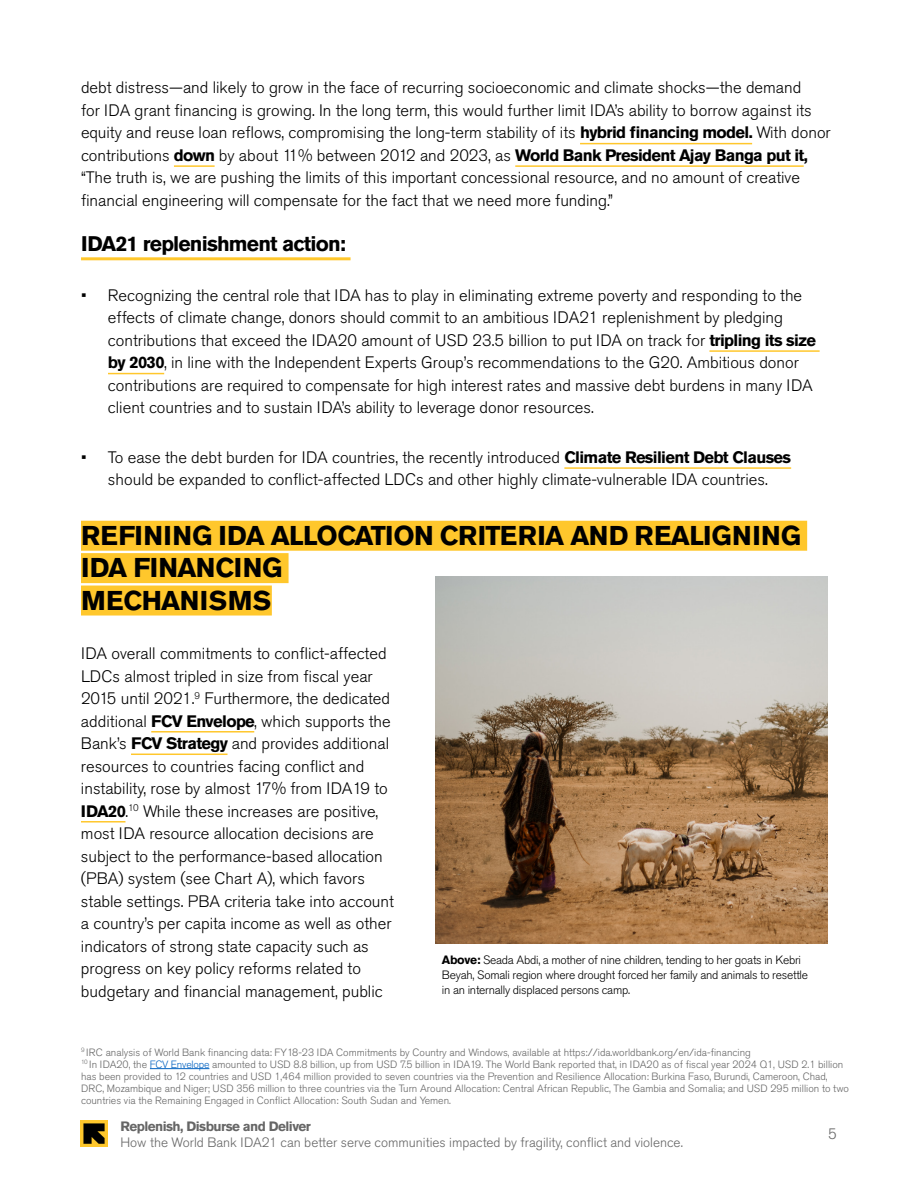
<style>
.page{position:relative;width:918px;height:1188px;background:#fff}
.page>*{position:absolute;margin:0;border:0;box-sizing:border-box;transform-origin:0 0}
.t1{font:700 27px/32.4px "Akzidenz Grotesk Std";letter-spacing:-.005em;color:#000}
.t2{font:700 21px "Akzidenz Grotesk Std";letter-spacing:-.04em;color:#000}
.t3{font:300 16.5px/22.5px "Akzidenz Grotesk Std";color:#000}
.t4{font:300 15px "Akzidenz Grotesk Std";color:#666}
.t5{font:300 13.5px "Akzidenz Grotesk Std";color:#666}
.t6{font:700 13.5px "Akzidenz Grotesk Std";letter-spacing:-.04em;color:#666}
.t7{font:300 12px/15px "Akzidenz Grotesk Std";letter-spacing:-.02em;color:#000}
.t8{font:300 10.5px/12px "Akzidenz Grotesk Std";color:#666}
.s1{font-weight:700}
.s2{color:#0563c1}
</style>
<div class="page">
<img style="left:81px;top:1120px;width:26px;height:27px">
<hr style="left:580px;top:143px;width:172px;height:1px;background:#ffc72c">
<hr style="left:174px;top:165px;width:41px;height:2px;background:#ffc72c">
<hr style="left:515px;top:165px;width:289px;height:2px;background:#ffc72c">
<hr style="left:81px;top:257px;width:270px;height:3px;background:#ffc72c">
<hr style="left:709px;top:350px;width:111px;height:2px;background:#ffc72c">
<hr style="left:108px;top:373px;width:56px;height:1px;background:#ffc72c">
<hr style="left:564px;top:467px;width:227px;height:2px;background:#ffc72c">
<div style="left:81px;top:521px;width:726px;height:30px;background:#ffc72c"></div>
<div style="left:81px;top:553px;width:208px;height:30px;background:#ffc72c"></div>
<div style="left:81px;top:586px;width:191px;height:30px;background:#ffc72c"></div>
<hr style="left:151px;top:731px;width:103px;height:2px;background:#ffc72c">
<hr style="left:131px;top:754px;width:97px;height:1px;background:#ffc72c">
<hr style="left:81px;top:821px;width:44px;height:2px;background:#ffc72c">
<img style="left:435px;top:576px;width:392px;height:367px">
<hr style="left:150px;top:1068px;width:59px;height:1px;background:#0563c1">
<p class="t3" style="left:81px;top:77px;width:751px">debt distress—and likely to grow in the face of recurring socioeconomic and climate shocks—the demand<br>for IDA grant financing is growing. In the long term, this would further limit IDA’s ability to borrow against its equity and reuse loan reflows, compromising the long-term stability of its <span class="s1">hybrid financing model.</span> With donor contributions <span class="s1">down</span> by about 11% between 2012 and 2023, as <span class="s1">World Bank President Ajay Banga put it, </span>“The truth is, we are pushing the limits of this important concessional resource, and no amount of creative financial engineering will compensate for the fact that we need more funding.”</p>
<p class="t2" style="left:81px;top:232px;width:267px">IDA21 replenishment action:</p>
<p class="t3" style="left:108px;top:284px;width:710px;text-indent:-27px">• Recognizing the central role that IDA has to play in eliminating extreme poverty and responding to the effects of climate change, donors should commit to an ambitious IDA21 replenishment by pledging contributions that exceed the IDA20 amount of USD 23.5 billion to put IDA on track for <span class="s1">tripling its size by 2030</span>, in line with the Independent Experts Group’s recommendations to the G20. Ambitious donor contributions are required to compensate for high interest rates and massive debt burdens in many IDA client countries and to sustain IDA’s ability to leverage donor resources.</p>
<p class="t3" style="left:81px;top:446px;width:712px;text-align:center">• To ease the debt burden for IDA countries, the recently introduced <span class="s1">Climate Resilient Debt Clauses </span>should be expanded to conflict-affected LDCs and other highly climate-vulnerable IDA countries.</p>
<h1 class="t1" style="left:81px;top:519px;width:722px">REFINING IDA ALLOCATION CRITERIA AND REALIGNING<br>IDA FINANCING<br>MECHANISMS</h1>
<p class="t3" style="left:81px;top:642px;width:314px">IDA overall commitments to conflict-affected LDCs almost tripled in size from fiscal year 2015 until 2021.<sup>9</sup> Furthermore, the dedicated additional <span class="s1">FCV Envelope</span>, which supports the Bank’s <span class="s1">FCV Strategy</span> and provides additional resources to countries facing conflict and instability, rose by almost 17% from IDA19 to <span class="s1">IDA20</span>.<sup>10</sup> While these increases are positive, most IDA resource allocation decisions are subject to the performance-based allocation (PBA) system (see Chart A), which favors stable settings. PBA criteria take into account a country’s per capita income as well as other indicators of strong state capacity such as progress on key policy reforms related to budgetary and financial management, public</p>
<p class="t7" style="left:442px;top:953px;width:368px"><span class="s1">Above:</span> Seada Abdi, a mother of nine children, tending to her goats in Kebri<br>Beyah, Somali region where drought forced her family and animals to resettle in an internally displaced persons camp.</p>
<p class="t8" style="left:81px;top:1046px;width:770px"><sup>9</sup> IRC analysis of World Bank financing data: FY18-23 IDA Commitments by Country and Windows, available at https://ida.worldbank.org/en/ida-financing<br><sup>10</sup> In IDA20, the <span class="s2">FCV Envelope</span> amounted to USD 8.8 billion, up from USD 7.5 billion in IDA19. The World Bank reported that, in IDA20 as of fiscal year 2024 Q1, USD 2.1 billion has been provided to 12 countries and USD 1,464 million provided to seven countries via the Prevention and Resilience Allocation: Burkina Faso, Burundi, Cameroon, Chad, DRC, Mozambique and Niger; USD 356 million to three countries via the Turn Around Allocation: Central African Republic, The Gambia and Somalia; and USD 295 million to two countries via the Remaining Engaged in Conflict Allocation: South Sudan and Yemen.</p>
<p class="t6" style="left:120px;top:1118px;width:192px">Replenish, Disburse and Deliver</p>
<p class="t5" style="left:120px;top:1135px;width:564px">How the World Bank IDA21 can better serve communities impacted by fragility, conflict and violence.</p>
<p class="t4" style="left:828px;top:1126px;width:10px">5</p>
</div>
